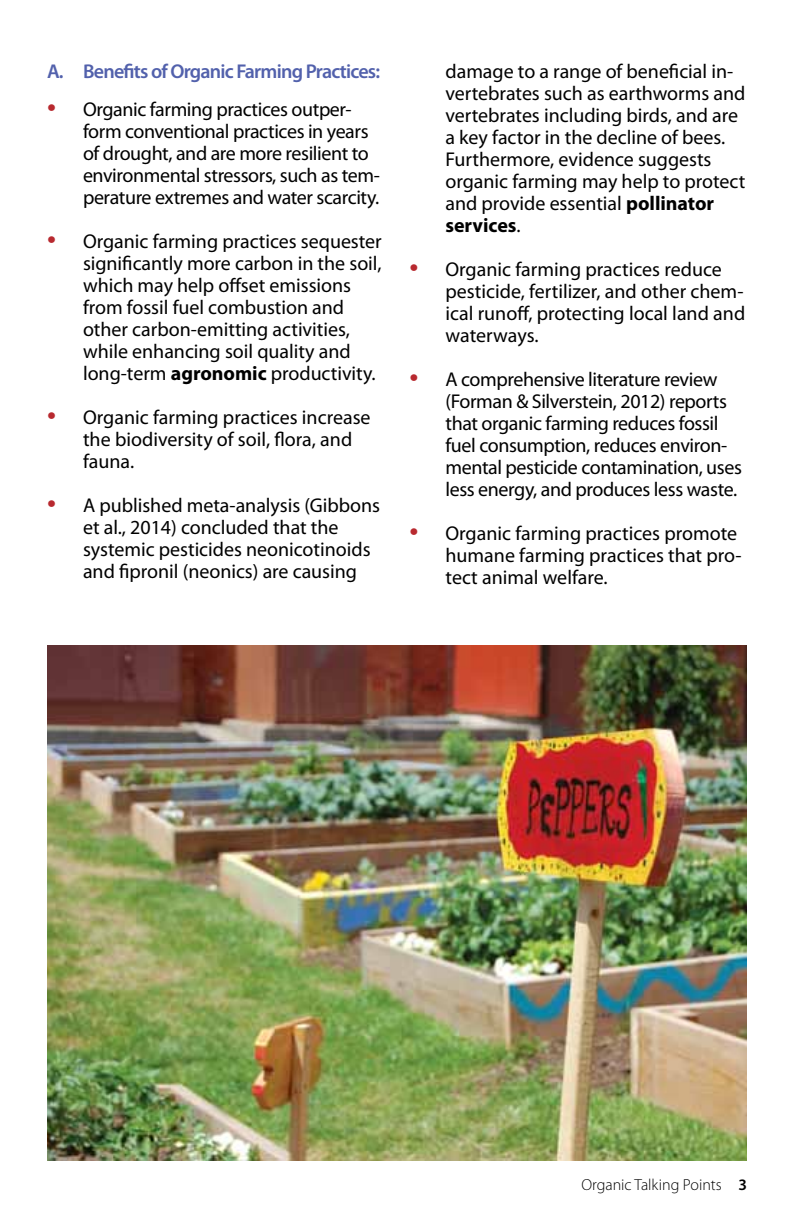
<style>
.page{position:relative;width:792px;height:1224px;background:#fff}
.page>*{position:absolute;margin:0;border:0;box-sizing:border-box;transform-origin:0 0}
.t1{font:20px/22px "Myriad Pro";color:#000}
.t2{font:20px/22px "Myriad Pro";letter-spacing:-.02em;color:#000}
.t3{font:600 20px "Myriad Pro";letter-spacing:-.04em;color:#5261ac}
.t4{font:300 16px "Myriad Pro";color:#000}
.s1{font-size:32px;color:#b8292f}
.s2{font-weight:700}
.s3{font-weight:600}
</style>
<div class="page">
<img style="left:47px;top:645px;width:700px;height:516px">
<p class="t3" style="left:47px;top:59px;width:335px">A. Benefits of Organic Farming Practices:</p>
<p class="t2" style="left:83px;top:98px;width:298px;text-indent:-36px"><span class="s1">•</span> Organic farming practices outper&shy;form conventional practices in years of drought, and are more resilient to environmental stressors, such as tem&shy;perature extremes and water scarcity.</p>
<p class="t1" style="left:83px;top:230px;width:300px;text-indent:-36px"><span class="s1">•</span> Organic farming practices sequester significantly more carbon in the soil, which may help offset emissions from fossil fuel combustion and other carbon-emitting activities, while enhancing soil quality and long-term <span class="s2">agronomic</span> productivity.</p>
<p class="t1" style="left:83px;top:406px;width:289px;text-indent:-36px"><span class="s1">•</span> Organic farming practices increase the biodiversity of soil, flora, and fauna.</p>
<p class="t1" style="left:83px;top:494px;width:298px;text-indent:-36px"><span class="s1">•</span> A published meta-analysis (Gibbons et al., 2014) concluded that the systemic pesticides neonicotinoids and fipronil (neonics) are causing</p>
<p class="t1" style="left:446px;top:60px;width:301px">damage to a range of beneficial in&shy;vertebrates such as earthworms and vertebrates including birds, and are a key factor in the decline of bees.<br>Furthermore, evidence suggests organic farming may help to protect and provide essential <span class="s2">pollinator services</span>.</p>
<p class="t1" style="left:446px;top:258px;width:301px;text-indent:-36px"><span class="s1">•</span> Organic farming practices reduce pesticide, fertilizer, and other chem&shy;ical runoff, protecting local land and waterways.</p>
<p class="t2" style="left:446px;top:368px;width:298px;text-indent:-36px"><span class="s1">•</span> A comprehensive literature review (Forman &amp; Silverstein, 2012) reports that organic farming reduces fossil fuel consumption, reduces environ&shy;mental pesticide contamination, uses less energy, and produces less waste.</p>
<p class="t1" style="left:446px;top:522px;width:298px;text-indent:-36px"><span class="s1">•</span> Organic farming practices promote humane farming practices that pro&shy;tect animal welfare.</p>
<p class="t4" style="left:581px;top:1175px;width:167px">Organic Talking Points <span class="s3">32</span></p>
</div>
